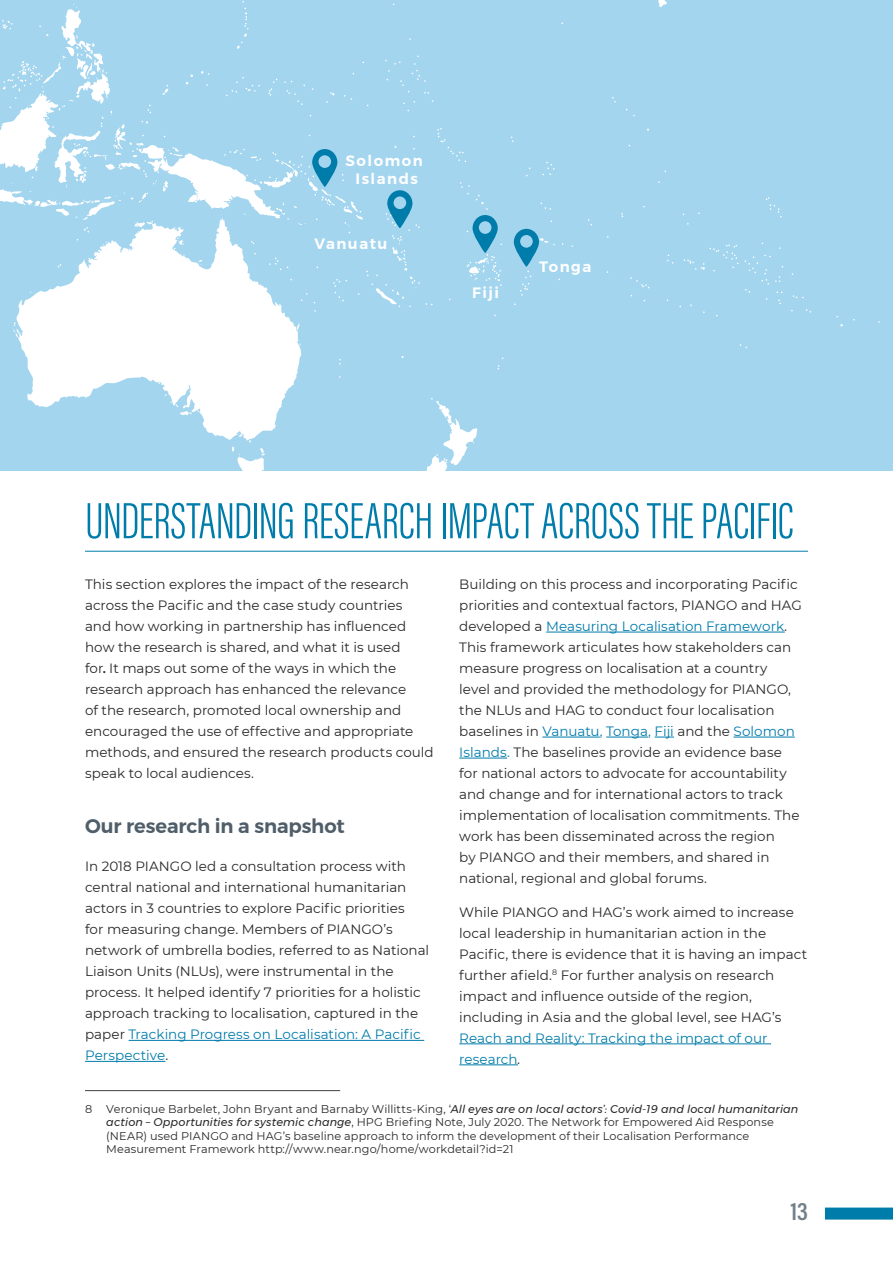
<style>
.page{position:relative;width:893px;height:1263px;background:#fff}
.page>*{position:absolute;margin:0;border:0;box-sizing:border-box;transform-origin:0 0}
.t1{font:300 52.5px "Acumin Pro Extra Cond";letter-spacing:-.005em;color:#007cab}
.t2{font:600 25.5px "Acumin Pro Cond";color:#72808a}
.t3{font:600 19.5px "Montserrat";letter-spacing:-.005em;color:#4f5e69}
.t4{font:600 15px/18px "Montserrat";letter-spacing:.1em;color:#fff;text-align:center}
.t5{font:13.5px/21px "Montserrat";color:#292829}
.t6{font:13.5px/21px "Montserrat";color:#007cab}
.t7{font:11.25px/13.5px "Montserrat";letter-spacing:.01em;color:#292829}
.s1{font-weight:600}
.s2{color:#007cab}
.s3{font-style:italic}
.s4{font-style:italic;color:#292829}
</style>
<div class="page">
<div style="left:825px;top:1207px;width:68px;height:12px;background:#007cab"></div>
<div style="left:0;top:0;width:893px;height:470px;background:#a3d5ee"></div>
<svg style="left:232px;top:441px;width:33px;height:29px"></svg>
<svg style="left:16px;top:316px;width:285px;height:125px;fill:#fff"></svg>
<svg style="left:658px;top:0;width:9px;height:7px"></svg>
<svg style="left:13px;top:322px;width:6px;height:15px"></svg>
<svg style="left:165px;top:394px;width:27px;height:22px"></svg>
<svg style="left:427px;top:398px;width:51px;height:72px"></svg>
<svg style="left:542px;top:162px;width:13px;height:13px"></svg>
<svg style="left:766px;top:197px;width:16px;height:20px"></svg>
<svg style="left:684px;top:245px;width:54px;height:26px"></svg>
<svg style="left:630px;top:277px;width:19px;height:11px"></svg>
<svg style="left:745px;top:255px;width:38px;height:49px"></svg>
<svg style="left:514px;top:229px;width:49px;height:67px"></svg>
<svg style="left:0;top:1px;width:502px;height:315px"></svg>
<hr style="left:85px;top:551px;width:723px;height:1px;background:#007cab">
<hr style="left:85px;top:1090px;width:255px;height:1px;background:#414042">
<hr style="left:129px;top:1040px;width:295px;height:1px;background:#007cab">
<hr style="left:85px;top:1061px;width:80px;height:1px;background:#007cab">
<hr style="left:546px;top:632px;width:239px;height:1px;background:#007cab">
<hr style="left:542px;top:737px;width:58px;height:1px;background:#007cab">
<hr style="left:606px;top:737px;width:42px;height:1px;background:#007cab">
<svg style="left:655px;top:737px;width:19px;height:1px"></svg>
<hr style="left:733px;top:737px;width:62px;height:1px;background:#007cab">
<hr style="left:459px;top:758px;width:48px;height:1px;background:#007cab">
<hr style="left:459px;top:1043px;width:312px;height:1px;background:#007cab">
<hr style="left:459px;top:1064px;width:59px;height:1px;background:#007cab">
<p class="t4" style="left:346px;top:152px;width:79px">Solomon<br>Islands</p>
<p class="t4" style="left:315px;top:235px;width:74px">Vanuatu</p>
<p class="t4" style="left:472px;top:284px;width:28px">Fiji</p>
<p class="t4" style="left:539px;top:257px;width:54px">Tonga</p>
<h1 class="t1" style="left:85px;top:489px;width:710px">UNDERSTANDING RESEARCH IMPACT ACROSS THE PACIFIC</h1>
<p class="t5" style="left:85px;top:573px;width:350px">This section explores the impact of the research across the Pacific and the case study countries<br>and how working in partnership has influenced how the research is shared, and what it is used<br>for<span class="s1">.</span> It maps out some of the ways in which the research approach has enhanced the relevance<br>of the research, promoted local ownership and encouraged the use of effective and appropriate methods, and ensured the research products could speak to local audiences.</p>
<h3 class="t3" style="left:85px;top:811px;width:261px">Our research in a snapshot</h3>
<p class="t5" style="left:85px;top:855px;width:346px">In 2018 PIANGO led a consultation process with central national and international humanitarian actors in 3 countries to explore Pacific priorities<br>for measuring change. Members of PIANGO’s network of umbrella bodies, referred to as National Liaison Units (NLUs), were instrumental in the process. It helped identify 7 priorities for a holistic approach tracking to localisation, captured in the paper <span class="s2">Tracking Progress on Localisation: A Pacific Perspective</span>.</p>
<p class="t5" style="left:459px;top:573px;width:344px">Building on this process and incorporating Pacific priorities and contextual factors, PIANGO and HAG developed a <span class="s2">Measuring Localisation Framework</span><span class="s3">.<br></span>This framework articulates how stakeholders can measure progress on localisation at a country level and provided the methodology for PIANGO, the NLUs and HAG to conduct four localisation baselines in <span class="s2">Vanuatu, Tonga, Fiji</span> and the <span class="s2">Solomon Islands.</span> The baselines provide an evidence base for national actors to advocate for accountability and change and for international actors to track implementation of localisation commitments. The work has been disseminated across the region<br>by PIANGO and their members, and shared in national, regional and global forums.</p>
<p class="t5" style="left:459px;top:901px;width:349px">While PIANGO and HAG’s work aimed to increase local leadership in humanitarian action in the Pacific, there is evidence that it is having an impact further afield.<sup>8</sup> For further analysis on research impact and influence outside of the region, including in Asia and the global level, see HAG’s</p>
<p class="t6" style="left:459px;top:1027px;width:310px">Reach and Reality: Tracking the impact of our research<span class="s4">.</span></p>
<p class="t7" style="left:85px;top:1101px;width:9px">8</p>
<p class="t7" style="left:106px;top:1101px;width:693px">Veronique Barbelet, John Bryant and Barnaby Willitts-King, ‘<span class="s3">All eyes are on local actors’: Covid-19 and local humanitarian action – Opportunities for systemic change</span>, HPG Briefing Note, July 2020. The Network for Empowered Aid Response (NEAR) used PIANGO and HAG’s baseline approach to inform the development of their Localisation Performance Measurement Framework http://www.near.ngo/home/workdetail?id=21</p>
<h2 class="t2" style="left:791px;top:1194px;width:19px">13</h2>
</div>
